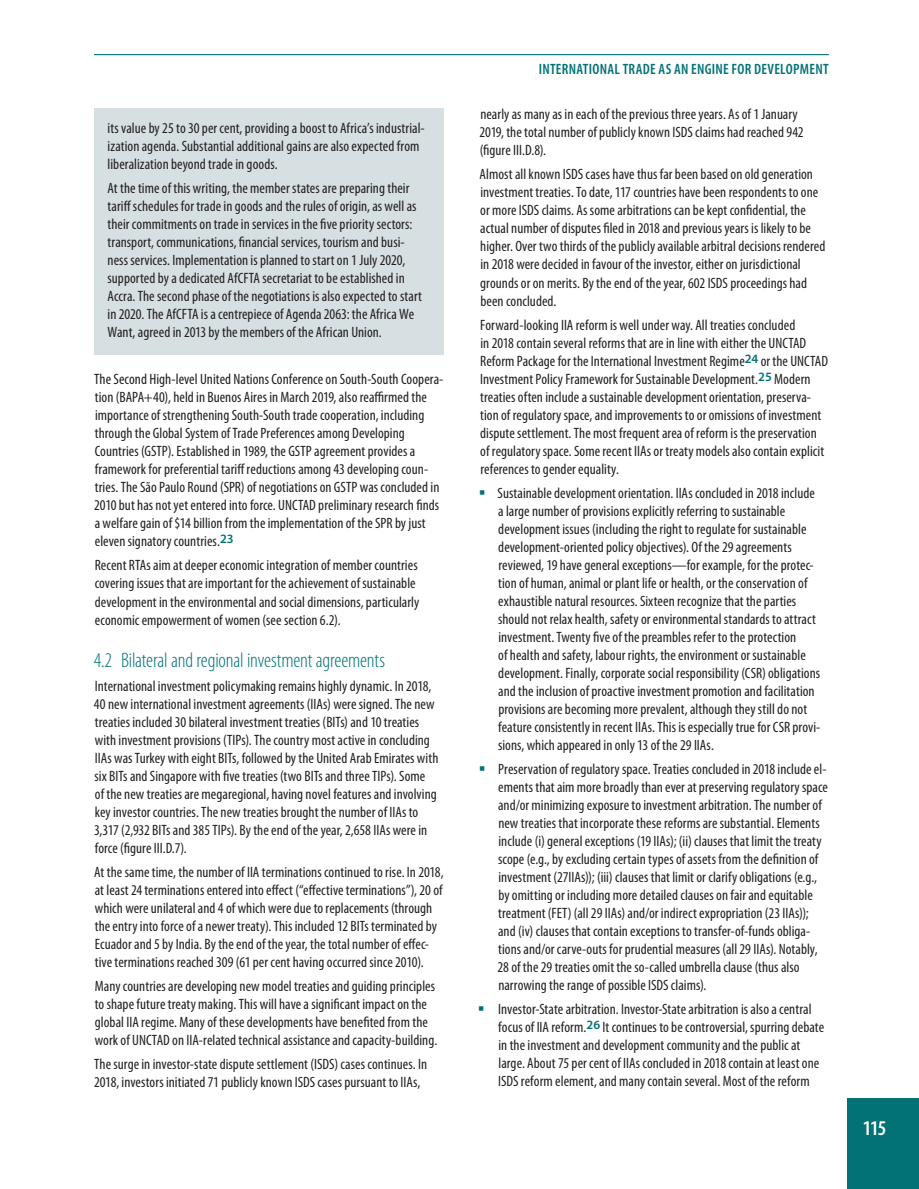
<style>
.page{position:relative;width:919px;height:1189px;background:#fff}
.page>*{position:absolute;margin:0;border:0;box-sizing:border-box;transform-origin:0 0}
.t1{font:300 condensed 21px "Myriad Pro";letter-spacing:-.01em;color:#027277}
.t2{font:600 condensed 21px "Myriad Pro";color:#fff}
.t3{font:condensed 15px/18px "Myriad Pro";letter-spacing:.005em;color:#231f20}
.t4{font:600 condensed 15px "Myriad Pro";letter-spacing:.02em;color:#027277}
</style>
<div class="page">
<hr style="left:94px;top:54px;width:734px;height:1px;background:#027277">
<div style="left:847px;top:1098px;width:71px;height:90px;background:#027277"></div>
<div style="left:94px;top:108px;width:349px;height:247px;background:#d6dfe1"></div>
<p class="t3" style="left:107px;top:119px;width:318px">its value by 25 to 30 per cent, providing a boost to Africa’s industrial&shy;ization agenda. Substantial additional gains are also expected from liberalization beyond trade in goods.</p>
<p class="t3" style="left:107px;top:179px;width:316px">At the time of this writing, the member states are preparing their tariff schedules for trade in goods and the rules of origin, as well as their commitments on trade in services in the five priority sectors: transport, communications, financial services, tourism and busi&shy;ness services. Implementation is planned to start on 1 July 2020, supported by a dedicated AfCFTA secretariat to be established in Accra. The second phase of the negotiations is also expected to start in 2020. The AfCFTA is a centrepiece of Agenda 2063: the Africa We Want, agreed in 2013 by the members of the African Union.</p>
<p class="t3" style="left:94px;top:370px;width:350px">The Second High-level United Nations Conference on South-South Coopera&shy;tion (BAPA+40), held in Buenos Aires in March 2019, also reaffirmed the importance of strengthening South-South trade cooperation, including through the Global System of Trade Preferences among Developing Countries (GSTP). Established in 1989, the GSTP agreement provides a framework for preferential tariff reductions among 43 developing coun&shy;tries. The São Paulo Round (SPR) of negotiations on GSTP was concluded in 2010 but has not yet entered into force. UNCTAD preliminary research finds a welfare gain of $14 billion from the implementation of the SPR by just eleven signatory countries.<sup>23</sup></p>
<p class="t3" style="left:95px;top:556px;width:326px">Recent RTAs aim at deeper economic integration of member countries covering issues that are important for the achievement of sustainable development in the environmental and social dimensions, particularly economic empowerment of women (see section 6.2).</p>
<h1 class="t1" style="left:94px;top:647px;width:292px">4.2 Bilateral and regional investment agreements</h1>
<p class="t3" style="left:94px;top:676px;width:346px">International investment policymaking remains highly dynamic. In 2018, 40 new international investment agreements (IIAs) were signed. The new treaties included 30 bilateral investment treaties (BITs) and 10 treaties with investment provisions (TIPs). The country most active in concluding IIAs was Turkey with eight BITs, followed by the United Arab Emirates with six BITs and Singapore with five treaties (two BITs and three TIPs). Some<br>of the new treaties are megaregional, having novel features and involving key investor countries. The new treaties brought the number of IIAs to 3,317 (2,932 BITs and 385 TIPs). By the end of the year, 2,658 IIAs were in force (figure III.D.7).</p>
<p class="t3" style="left:94px;top:862px;width:350px">At the same time, the number of IIA terminations continued to rise. In 2018, at least 24 terminations entered into effect (“effective terminations”), 20 of which were unilateral and 4 of which were due to replacements (through the entry into force of a newer treaty). This included 12 BITs terminated by Ecuador and 5 by India. By the end of the year, the total number of effec&shy;tive terminations reached 309 (61 per cent having occurred since 2010).</p>
<p class="t3" style="left:95px;top:976px;width:344px">Many countries are developing new model treaties and guiding principles to shape future treaty making. This will have a significant impact on the global IIA regime. Many of these developments have benefited from the work of UNCTAD on IIA-related technical assistance and capacity-building.</p>
<p class="t3" style="left:94px;top:1054px;width:334px">The surge in investor-state dispute settlement (ISDS) cases continues. In<br>2018, investors initiated 71 publicly known ISDS cases pursuant to IIAs,</p>
<p class="t4" style="left:538px;top:60px;width:291px">INTERNATIONAL TRADE AS AN ENGINE FOR DEVELOPMENT</p>
<p class="t3" style="left:479px;top:105px;width:325px">nearly as many as in each of the previous three years. As of 1 January<br>2019, the total number of publicly known ISDS claims had reached 942 (figure III.D.8).</p>
<p class="t3" style="left:479px;top:165px;width:347px">Almost all known ISDS cases have thus far been based on old generation investment treaties. To date, 117 countries have been respondents to one or more ISDS claims. As some arbitrations can be kept confidential, the actual number of disputes filed in 2018 and previous years is likely to be higher. Over two thirds of the publicly available arbitral decisions rendered in 2018 were decided in favour of the investor, either on jurisdictional grounds or on merits. By the end of the year, 602 ISDS proceedings had been concluded.</p>
<p class="t3" style="left:480px;top:315px;width:349px">Forward-looking IIA reform is well under way. All treaties concluded<br>in 2018 contain several reforms that are in line with either the UNCTAD Reform Package for the International Investment Regime<sup>24</sup> or the UNCTAD Investment Policy Framework for Sustainable Development.<sup>25</sup> Modern treaties often include a sustainable development orientation, preserva&shy;tion of regulatory space, and improvements to or omissions of investment dispute settlement. The most frequent area of reform is the preservation of regulatory space. Some recent IIAs or treaty models also contain explicit references to gender equality.</p>
<p class="t3" style="left:497px;top:483px;width:324px">Sustainable development orientation. IIAs concluded in 2018 include a large number of provisions explicitly referring to sustainable development issues (including the right to regulate for sustainable development-oriented policy objectives). Of the 29 agreements reviewed, 19 have general exceptions—for example, for the protec&shy;tion of human, animal or plant life or health, or the conservation of exhaustible natural resources. Sixteen recognize that the parties should not relax health, safety or environmental standards to attract investment. Twenty five of the preambles refer to the protection<br>of health and safety, labour rights, the environment or sustainable development. Finally, corporate social responsibility (CSR) obligations and the inclusion of proactive investment promotion and facilitation provisions are becoming more prevalent, although they still do not feature consistently in recent IIAs. This is especially true for CSR provi&shy;sions, which appeared in only 13 of the 29 IIAs.</p>
<p class="t3" style="left:497px;top:759px;width:332px">Preservation of regulatory space. Treaties concluded in 2018 include el&shy;ements that aim more broadly than ever at preserving regulatory space and/or minimizing exposure to investment arbitration. The number of new treaties that incorporate these reforms are substantial. Elements include (i) general exceptions (19 IIAs); (ii) clauses that limit the treaty scope (e.g., by excluding certain types of assets from the definition of investment (27IIAs)); (iii) clauses that limit or clarify obligations (e.g., by omitting or including more detailed clauses on fair and equitable treatment (FET) (all 29 IIAs) and/or indirect expropriation (23 IIAs)); and (iv) clauses that contain exceptions to transfer-of-funds obliga&shy;tions and/or carve-outs for prudential measures (all 29 IIAs). Notably, 28 of the 29 treaties omit the so-called umbrella clause (thus also narrowing the range of possible ISDS claims).</p>
<p class="t3" style="left:498px;top:999px;width:327px">Investor-State arbitration. Investor-State arbitration is also a central focus of IIA reform.<sup>26</sup> It continues to be controversial, spurring debate in the investment and development community and the public at large. About 75 per cent of IIAs concluded in 2018 contain at least one ISDS reform element, and many contain several. Most of the reform</p>
<h1 class="t2" style="left:862px;top:1114px;width:25px">115</h1>
</div>
